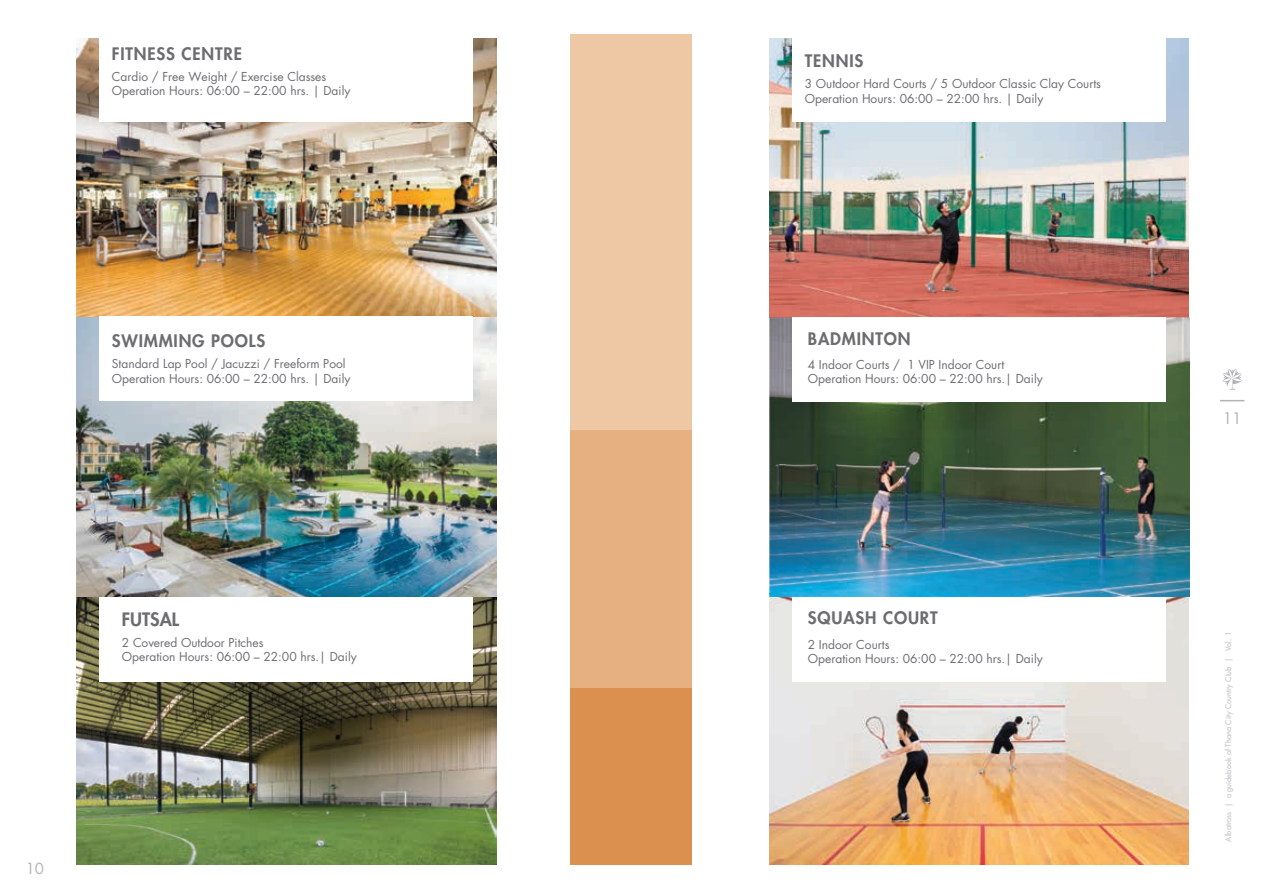
<style>
.page{position:relative;width:1263px;height:893px;background:#fff}
.page>*{position:absolute;margin:0;border:0;box-sizing:border-box;transform-origin:0 0}
.t1{font:800 18px "Futura Std";color:#6c6d70}
.t2{font:800 16.8px "Futura Std";letter-spacing:.05em;color:#6c6d70}
.t3{font:15.45px "Futura Std";color:#b2b3b7}
.t4{font:14.85px "Futura Std";color:#b2b3b7}
.t5{font:12px/14.4px "Futura Std";color:#6c6d70}
.t6{font:7.5px "Futura Std";color:#d1d2d4}
</style>
<div class="page">
<img style="left:76px;top:38px;width:420px;height:826px">
<img style="left:769px;top:38px;width:420px;height:555px">
<img style="left:769px;top:593px;width:420px;height:272px">
<div style="left:570px;top:687px;width:122px;height:178px;background:#db904f"></div>
<div style="left:570px;top:413px;width:122px;height:274px;background:#e6b080"></div>
<div style="left:570px;top:34px;width:122px;height:395px;background:#eec8a4"></div>
<svg style="left:1222px;top:369px;width:20px;height:21px"></svg>
<svg style="left:1220px;top:400px;width:24px;height:1px"></svg>
<div style="left:792px;top:597px;width:374px;height:84px;background:#fff"></div>
<div style="left:792px;top:318px;width:374px;height:84px;background:#fff"></div>
<div style="left:792px;top:37px;width:374px;height:84px;background:#fff"></div>
<div style="left:99px;top:37px;width:374px;height:84px;background:#fff"></div>
<div style="left:99px;top:316px;width:374px;height:84px;background:#fff"></div>
<div style="left:99px;top:597px;width:374px;height:84px;background:#fff"></div>
<h2 class="t2" style="left:112px;top:43px;width:132px">FITNESS CENTRE</h2>
<p class="t5" style="left:112px;top:69px;width:240px">Cardio / Free Weight / Exercise Classes<br>Operation Hours: 06:00 – 22:00 hrs. | Daily</p>
<h2 class="t2" style="left:112px;top:330px;width:155px">SWIMMING POOLS</h2>
<p class="t5" style="left:112px;top:357px;width:240px">Standard Lap Pool / Jacuzzi / Freeform Pool<br>Operation Hours: 06:00 – 22:00 hrs. | Daily</p>
<h1 class="t1" style="left:122px;top:608px;width:59px">FUTSAL</h1>
<p class="t5" style="left:122px;top:635px;width:236px">2 Covered Outdoor Pitches<br>Operation Hours: 06:00 – 22:00 hrs.| Daily</p>
<p class="t4" style="left:26px;top:859px;width:20px">10</p>
<h2 class="t2" style="left:805px;top:51px;width:60px">TENNIS</h2>
<p class="t5" style="left:805px;top:77px;width:298px">3 Outdoor Hard Courts / 5 Outdoor Classic Clay Courts<br>Operation Hours: 06:00 – 22:00 hrs. | Daily</p>
<h2 class="t2" style="left:808px;top:328px;width:104px">BADMINTON</h2>
<p class="t5" style="left:808px;top:358px;width:236px;line-height:14px">4 Indoor Courts / 1 VIP Indoor Court<br>Operation Hours: 06:00 – 22:00 hrs.| Daily</p>
<h2 class="t2" style="left:808px;top:608px;width:131px">SQUASH COURT</h2>
<p class="t5" style="left:808px;top:638px;width:236px;line-height:14px">2 Indoor Courts<br>Operation Hours: 06:00 – 22:00 hrs.| Daily</p>
<p class="t3" style="left:1223px;top:409px;width:21px">11</p>
<p class="t6" style="left:1223px;top:842px;width:211px;rotate:-90deg">Albatross | a guidebook of Thana City Country Club | Vol. 1</p>
</div>
